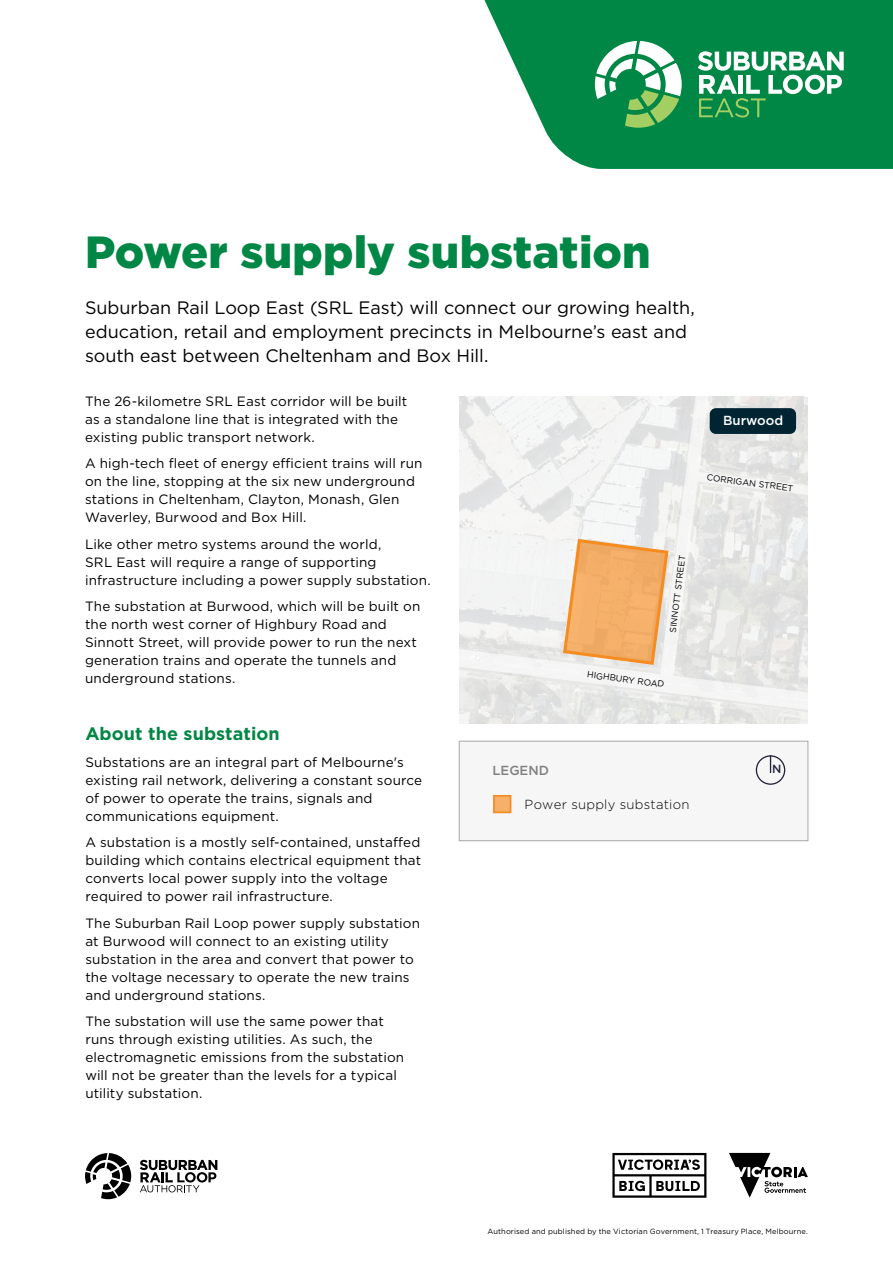
<style>
.page{position:relative;width:893px;height:1263px;background:#fff}
.page>*{position:absolute;margin:0;border:0;box-sizing:border-box;transform-origin:0 0}
.t1{font:900 45px "Gotham";letter-spacing:.005em;color:#008745}
.t2{font:18px/24px "Gotham";color:#000}
.t3{font:700 18px "Gotham";letter-spacing:.005em;color:#008745}
.t4{font:13.5px/18px "Gotham";letter-spacing:.01em;color:#000}
.t5{font:300 13.05px "Gotham";letter-spacing:.02em;color:#000}
.t6{font:500 13.05px "Gotham";color:#fff}
.t7{font:500 13.05px "Gotham";color:#808080}
.t8{font:500 11.85px "Gotham";color:#22223b}
.t9{font:8.7px "Gotham";color:#000}
.t10{font:7.5px "Gotham";letter-spacing:.015em;color:#000}
</style>
<div class="page">
<svg style="left:484px;top:0;width:409px;height:169px;background:#22975d"></svg>
<svg style="left:595px;top:41px;width:87px;height:87px"></svg>
<svg style="left:698px;top:51px;width:146px;height:67px"></svg>
<svg style="left:612px;top:1153px;width:94px;height:45px"></svg>
<svg style="left:729px;top:1153px;width:79px;height:45px"></svg>
<svg style="left:85px;top:1153px;width:46px;height:46px"></svg>
<svg style="left:140px;top:1160px;width:77px;height:32px"></svg>
<svg style="left:459px;top:711px;width:349px;height:11px;background:#e6e7e5"></svg>
<svg style="left:459px;top:722px;width:349px;height:2px"></svg>
<svg style="left:459px;top:396px;width:349px;height:315px"></svg>
<div style="left:493px;top:755px;width:293px;height:59px;background:#f6f6f6"></div>
<div style="left:459px;top:741px;width:349px;height:100px;border:1px solid #a7a9ac"></div>
<h1 class="t1" style="left:85px;top:221px;width:567px">Power supply substation</h1>
<h2 class="t2" style="left:85px;top:295px;width:611px">Suburban Rail Loop East (SRL East) will connect our growing health, education, retail and employment precincts in Melbourne’s east and south east between Cheltenham and Box Hill.</h2>
<p class="t4" style="left:85px;top:392px;width:324px">The 26-kilometre SRL East corridor will be built as a standalone line that is integrated with the existing public transport network.</p>
<p class="t4" style="left:85px;top:454px;width:339px">A high-tech fleet of energy efficient trains will run on the line, stopping at the six new underground stations in Cheltenham, Clayton, Monash, Glen Waverley, Burwood and Box Hill.</p>
<p class="t4" style="left:85px;top:534px;width:347px">Like other metro systems around the world,<br>SRL East will require a range of supporting infrastructure including a power supply substation.</p>
<p class="t4" style="left:85px;top:597px;width:337px">The substation at Burwood, which will be built on the north west corner of Highbury Road and Sinnott Street, will provide power to run the next generation trains and operate the tunnels and underground stations.</p>
<p class="t9" style="left:667px;top:632px;width:79px;rotate:-83deg">SINNOTT STREET</p>
<p class="t9" style="left:667px;top:647px;width:79px;rotate:-83deg">SINNOTT STREET</p>
<p class="t9" style="left:588px;top:669px;width:79px;rotate:7deg">HIGHBURY ROAD</p>
<p class="t6" style="left:723px;top:412px;width:62px">Burwood</p>
<p class="t9" style="left:708px;top:472px;width:89px;rotate:7deg">CORRIGAN STREET</p>
<h2 class="t3" style="left:85px;top:722px;width:196px">About the substation</h2>
<p class="t4" style="left:85px;top:752px;width:338px">Substations are an integral part of Melbourne's existing rail network, delivering a constant source of power to operate the trains, signals and communications equipment.</p>
<p class="t4" style="left:85px;top:833px;width:337px">A substation is a mostly self-contained, unstaffed building which contains electrical equipment that converts local power supply into the voltage required to power rail infrastructure.</p>
<p class="t4" style="left:85px;top:913px;width:336px">The Suburban Rail Loop power supply substation at Burwood will connect to an existing utility substation in the area and convert that power to the voltage necessary to operate the new trains and underground stations.</p>
<p class="t4" style="left:85px;top:1012px;width:320px">The substation will use the same power that runs through existing utilities. As such, the electromagnetic emissions from the substation will not be greater than the levels for a typical utility substation.</p>
<p class="t7" style="left:492px;top:762px;width:58px">LEGEND</p>
<p class="t8" style="left:772px;top:761px;width:11px">N</p>
<p class="t5" style="left:525px;top:796px;width:166px">Power supply substation</p>
<p class="t10" style="left:487px;top:1226px;width:322px">Authorised and published by the Victorian Government, 1 Treasury Place, Melbourne.</p>
</div>
